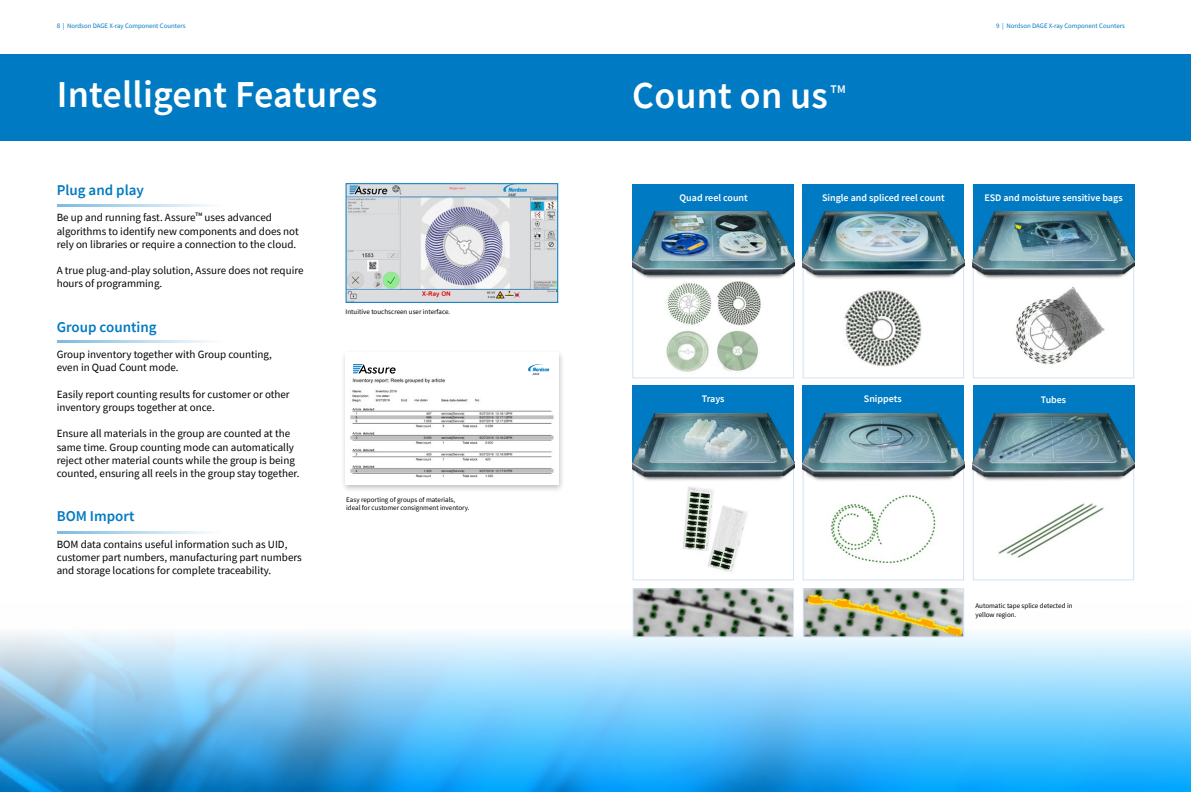
<style>
.page{position:relative;width:1191px;height:792px;background:#fff}
.page>*{position:absolute;margin:0;border:0;box-sizing:border-box;transform-origin:0 0}
.t1{font:600 38px "Source Sans Pro";letter-spacing:.005em;color:#fff}
.t2{font:600 15px "Source Sans Pro";color:#007ac2}
.t3{font:600 11.7px "Source Sans Pro";color:#fff}
.t4{font:11px/13.2px "Source Sans Pro";color:#000}
.t5{font:600 10px "Source Sans Pro";color:#fff}
.t6{font:7px/8.4px "Source Sans Pro";color:#000}
.t7{font:6.8px "Source Sans Pro";color:#007ac2}
.t8{font:600 5.2px "Source Sans Pro";color:#000}
.s1{font-size:7px}
</style>
<div class="page">
<img style="left:0;top:628px;width:1191px;height:164px">
<div style="left:0;top:54px;width:1191px;height:87px;background:#007ac2"></div>
<hr style="left:57px;top:340px;width:212px;height:3px;background:#007ac2">
<hr style="left:57px;top:531px;width:211px;height:3px;background:#007ac2">
<hr style="left:57px;top:204px;width:212px;height:3px;background:#007ac2">
<div style="left:341px;top:350px;width:224px;height:143px;background:#000;opacity:.25"></div>
<img style="left:345px;top:353px;width:213px;height:131px">
<img style="left:347px;top:185px;width:209px;height:116px">
<div style="left:345px;top:183px;width:213px;height:120px;border:1px solid #007ac2"></div>
<svg style="left:528px;top:364px;width:21px;height:11px"></svg>
<svg style="left:353px;top:364px;width:43px;height:10px"></svg>
<img style="left:682px;top:487px;width:65px;height:85px">
<div style="left:632px;top:447px;width:162px;height:133px;border:1px solid #d3e2f5"></div>
<img style="left:998px;top:503px;width:106px;height:55px">
<div style="left:972px;top:447px;width:162px;height:133px;border:1px solid #d3e2f5"></div>
<img style="left:831px;top:495px;width:105px;height:69px">
<div style="left:802px;top:447px;width:162px;height:133px;border:1px solid #d3e2f5"></div>
<div style="left:632px;top:386px;width:162px;height:79px;background:#007ac2"></div>
<div style="left:802px;top:386px;width:162px;height:79px;background:#007ac2"></div>
<div style="left:972px;top:386px;width:162px;height:79px;background:#007ac2"></div>
<img style="left:632px;top:414px;width:162px;height:70px">
<img style="left:802px;top:414px;width:162px;height:70px">
<img style="left:972px;top:414px;width:162px;height:70px">
<img style="left:666px;top:282px;width:95px;height:90px">
<div style="left:632px;top:245px;width:162px;height:133px;border:1px solid #d3e2f5"></div>
<img style="left:1016px;top:286px;width:89px;height:78px">
<div style="left:972px;top:245px;width:162px;height:133px;border:1px solid #d3e2f5"></div>
<img style="left:844px;top:290px;width:78px;height:77px">
<div style="left:802px;top:245px;width:162px;height:133px;border:1px solid #d3e2f5"></div>
<div style="left:632px;top:184px;width:162px;height:80px;background:#007ac2"></div>
<div style="left:802px;top:184px;width:162px;height:80px;background:#007ac2"></div>
<div style="left:973px;top:184px;width:161px;height:80px;background:#007ac2"></div>
<img style="left:632px;top:212px;width:162px;height:70px">
<img style="left:802px;top:212px;width:162px;height:70px">
<img style="left:972px;top:212px;width:162px;height:70px">
<img style="left:634px;top:590px;width:158px;height:45px">
<div style="left:632px;top:588px;width:162px;height:49px;border:1px solid #d3e2f5"></div>
<img style="left:804px;top:590px;width:158px;height:45px">
<div style="left:802px;top:588px;width:162px;height:49px;border:1px solid #d3e2f5"></div>
<p class="t7" style="left:57px;top:21px;width:130px"><span class="s1">8</span> | Nordson DAGE X-ray Component Counters</p>
<p class="t7" style="left:996px;top:21px;width:130px">9 | Nordson DAGE X-ray Component Counters</p>
<h1 class="t1" style="left:57px;top:69px;width:322px">Intelligent Features</h1>
<h2 class="t2" style="left:57px;top:180px;width:89px">Plug and play</h2>
<p class="t4" style="left:57px;top:211px;width:140px">Be up and running fast. Assure</p>
<p class="t8" style="left:196px;top:211px;width:8px">TM</p>
<p class="t4" style="left:57px;top:211px;width:244px;text-indent:148px">uses advanced algorithms to identify new components and does not rely on libraries or require a connection to the cloud.</p>
<p class="t4" style="left:57px;top:264px;width:248px">A true plug-and-play solution, Assure does not require hours of programming.</p>
<h2 class="t2" style="left:57px;top:317px;width:101px">Group counting</h2>
<p class="t4" style="left:57px;top:348px;width:217px">Group inventory together with Group counting, even in Quad Count mode.</p>
<p class="t4" style="left:57px;top:387px;width:234px">Easily report counting results for customer or other inventory groups together at once.</p>
<p class="t4" style="left:57px;top:427px;width:244px">Ensure all materials in the group are counted at the same time. Group counting mode can automatically reject other material counts while the group is being counted, ensuring all reels in the group stay together.</p>
<h2 class="t2" style="left:57px;top:507px;width:79px">BOM Import</h2>
<p class="t4" style="left:57px;top:537px;width:247px">BOM data contains useful information such as UID, customer part numbers, manufacturing part numbers and storage locations for complete traceability.</p>
<p class="t6" style="left:345px;top:308px;width:106px">Intuitive touchscreen user interface.</p>
<p class="t6" style="left:346px;top:495px;width:125px">Easy reporting of groups of materials, ideal for customer consignment inventory.</p>
<h1 class="t1" style="left:632px;top:70px;width:197px">Count on us</h1>
<p class="t3" style="left:830px;top:82px;width:17px">TM</p>
<p class="t5" style="left:679px;top:192px;width:70px">Quad reel count</p>
<p class="t5" style="left:822px;top:192px;width:124px">Single and spliced reel count</p>
<p class="t5" style="left:984px;top:192px;width:140px">ESD and moisture sensitive bags</p>
<p class="t5" style="left:701px;top:392px;width:24px">Trays</p>
<p class="t5" style="left:864px;top:392px;width:39px">Snippets</p>
<p class="t5" style="left:1040px;top:393px;width:27px">Tubes</p>
<p class="t6" style="left:975px;top:602px;width:99px">Automatic tape splice detected in yellow region.</p>
</div>
